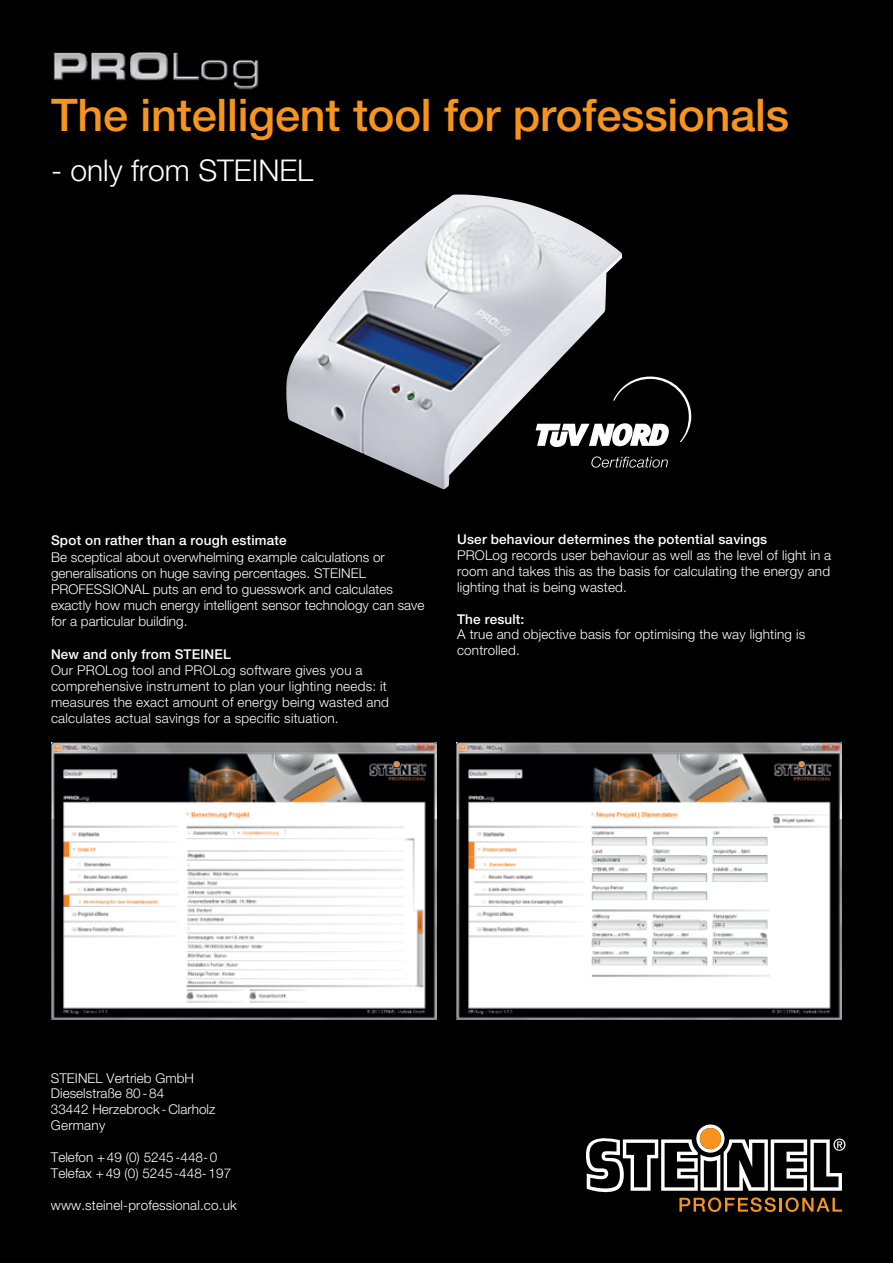
<style>
.page{position:relative;width:893px;height:1263px;background:#000}
.page>*{position:absolute;margin:0;border:0;box-sizing:border-box;transform-origin:0 0}
.t1{font:500 45px "Helvetica Neue LTW1 G";letter-spacing:-.005em;color:#f7941e}
.t2{font:300 30px "Helvetica Neue LTW1 G";color:#fff}
.t3{font:300 13.5px/15.9px "Helvetica Neue LTW1 G";letter-spacing:.01em;color:#fff}
.t4{font:500 13.5px "Helvetica Neue LTW1 G";letter-spacing:.015em;color:#fff}
</style>
<div class="page">
<svg style="left:586px;top:1124px;width:259px;height:88px"></svg>
<img style="left:51px;top:743px;width:385px;height:276px">
<img style="left:457px;top:743px;width:385px;height:276px">
<img style="left:53px;top:52px;width:206px;height:38px">
<svg style="left:622px;top:456px;width:46px;height:12px"></svg>
<svg style="left:622px;top:376px;width:69px;height:70px"></svg>
<img style="left:286px;top:195px;width:336px;height:294px">
<h1 class="t1" style="left:51px;top:88px;width:740px">The intelligent tool for professionals</h1>
<h2 class="t2" style="left:51px;top:152px;width:264px">- only from STEINEL</h2>
<p class="t4" style="left:51px;top:532px;width:237px">Spot on rather than a rough estimate</p>
<p class="t3" style="left:51px;top:549px;width:375px">Be sceptical about overwhelming example calculations or generalisations on huge saving percentages. STEINEL PROFESSIONAL puts an end to guesswork and calculates exactly how much energy intelligent sensor technology can save for a particular building.</p>
<p class="t4" style="left:51px;top:646px;width:181px">New and only from STEINEL</p>
<p class="t3" style="left:51px;top:662px;width:339px">Our PROLog tool and PROLog software gives you a comprehensive instrument to plan your lighting needs: it measures the exact amount of energy being wasted and calculates actual savings for a specific situation.</p>
<p class="t4" style="left:457px;top:531px;width:312px">User behaviour determines the potential savings</p>
<p class="t3" style="left:457px;top:547px;width:376px;text-align:justify">PROLog records user behaviour as well as the level of light in a room and takes this as the basis for calculating the energy and lighting that is being wasted.</p>
<p class="t4" style="left:457px;top:611px;width:69px">The result:</p>
<p class="t3" style="left:457px;top:626px;width:350px">A true and objective basis for optimising the way lighting is controlled.</p>
<p class="t3" style="left:51px;top:1070px;width:166px">STEINEL Vertrieb GmbH<br>Dieselstraße 80-84<br>33442 Herzebrock - Clarholz<br>Germany</p>
<p class="t3" style="left:51px;top:1150px;width:182px;line-height:15.1px">Telefon +49 (0) 5245-448-0<br>Telefax +49 (0) 5245-448-197</p>
<p class="t3" style="left:51px;top:1197px;width:187px">www.steinel-professional.co.uk</p>
</div>
